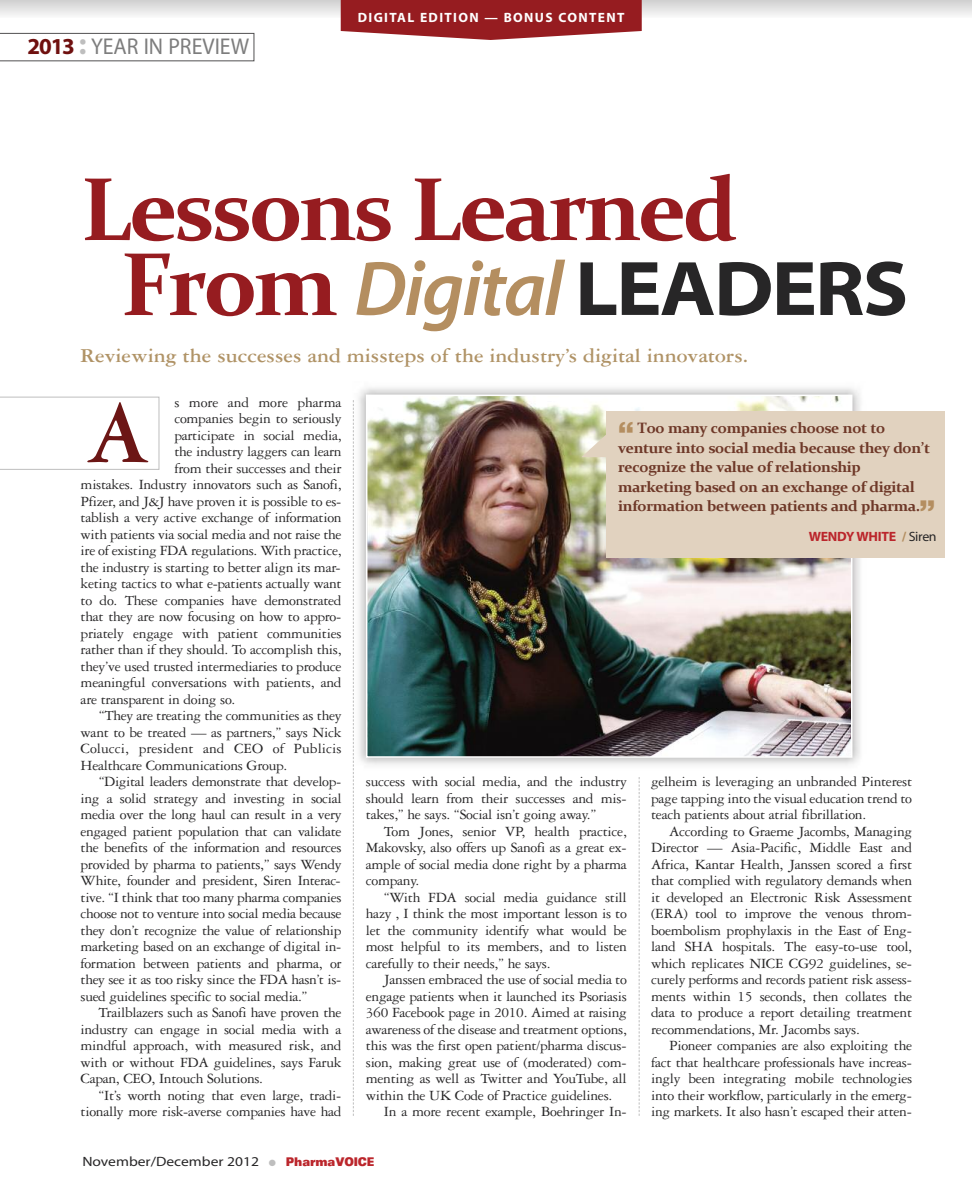
<style>
.page{position:relative;width:972px;height:1188px;background:#fff}
.page>*{position:absolute;margin:0;border:0;box-sizing:border-box;transform-origin:0 0}
.t1{font:700 90.6px "Garamond Three";color:#6c1615}
.t2{font:700 90px "Constantia";letter-spacing:-.04em;color:#961c20}
.t3{font:78px "Myriad MM It 565 wt 600 wd";letter-spacing:-.025em;color:#b48e60}
.t4{font:22.95px "Myriad MM 400 wt 600 wd";color:#7d7d7d;scale:.95 1}
.t5{font:700 21px "Garamond Three";color:#b09366}
.t6{font:15px/16.5px "Garamond Three";letter-spacing:-.02em;color:#272627;text-align:justify}
.t7{font:700 15px/19.5px "Constantia";letter-spacing:-.025em;color:#6e3828}
.t8{font:15px "Garamond Three";color:#272627}
.t9{font:13.5px "Myriad MM 400 wt 600 wd";color:#272627;scale:1.15 1}
.t10{font:13.5px "Myriad MM 700 wt 600 wd";letter-spacing:.1em;color:#fff}
.t11{font:13.5px "Myriad MM 700 wt 600 wd";letter-spacing:-.02em;color:#bb262c}
.s1{font-family:"Myriad MM 700 wt 600 wd";color:#6f100f}
.s2{font-family:"Myriad MM 700 wt 600 wd";font-size:30px;color:#bebebe}
.s3{font-family:"Constantia";font-weight:700;font-size:90px;color:#961c20}
.s4{font-family:"Myriad MM 215 wt 700 wd";color:#272627}
.s5{font-family:"Helvetica";font-weight:900;font-size:30px;color:#b48e60}
.s6{color:#b48e60}
.s7{font-family:"Myriad MM 400 wt 600 wd";color:#272627}
.s8{color:#bebebe}
.s9{font-family:"Univers";font-weight:900;font-stretch:expanded;font-size:12px;color:#bb262c}
</style>
<div class="page">
<svg style="left:0;top:0;width:972px;height:18px"></svg>
<svg style="left:341px;top:0;width:301px;height:40px;background:#a13539"></svg>
<svg style="left:0;top:33px;width:254px;height:28px"></svg>
<svg style="left:0;top:397px;width:159px;height:73px"></svg>
<img style="left:358px;top:388px;width:509px;height:377px">
<img style="left:369px;top:398px;width:480px;height:357px">
<div style="left:366px;top:395px;width:486px;height:363px;border:2px solid #fff"></div>
<div style="left:606px;top:411px;width:339px;height:146px;background:#e1d2bf"></div>
<svg style="left:581px;top:428px;width:25px;height:29px"></svg>
<svg style="left:353px;top:400px;width:1px;height:716px"></svg>
<svg style="left:639px;top:777px;width:1px;height:339px"></svg>
<h3 class="t4" style="left:28px;top:38px;width:235px"><span class="s1">2013</span> <span class="s2">:</span> YEAR IN PREVIEW</h3>
<p class="t10" style="left:358px;top:12px;width:268px">DIGITAL EDITION — BONUS CONTENT</p>
<h2 class="t2" style="left:81px;top:154px;width:659px">Lessons Learned</h2>
<h3 class="t3" style="left:121px;top:260px;width:789px"><span class="s3">From</span> Digital <span class="s4">LEADERS</span></h3>
<h3 class="t5" style="left:81px;top:348px;width:669px">Reviewing the successes and missteps of the industry’s digital innovators.</h3>
<p class="t6" style="left:174px;top:395px;width:169px">s more and more pharma</p>
<p class="t6" style="left:174px;top:412px;width:169px">companies begin to seriously</p>
<p class="t6" style="left:174px;top:428px;width:169px">participate in social media,</p>
<p class="t6" style="left:174px;top:445px;width:169px">the industry laggers can learn</p>
<p class="t6" style="left:174px;top:461px;width:169px">from their successes and their</p>
<p class="t6" style="left:81px;top:478px;width:263px">mistakes. Industry innovators such as Sanofi,</p>
<p class="t6" style="left:81px;top:494px;width:262px">Pfizer, and J&amp;J have proven it is possible to es-</p>
<p class="t6" style="left:81px;top:511px;width:262px">tablish a very active exchange of information</p>
<p class="t6" style="left:81px;top:527px;width:263px">with patients via social media and not raise the</p>
<p class="t6" style="left:81px;top:544px;width:262px">ire of existing FDA regulations. With practice,</p>
<p class="t6" style="left:81px;top:560px;width:262px">the industry is starting to better align its mar-</p>
<p class="t6" style="left:81px;top:577px;width:263px">keting tactics to what e-patients actually want</p>
<p class="t6" style="left:81px;top:593px;width:263px">to do. These companies have demonstrated</p>
<p class="t6" style="left:81px;top:610px;width:262px">that they are now focusing on how to appro-</p>
<p class="t6" style="left:81px;top:626px;width:263px">priately engage with patient communities</p>
<p class="t6" style="left:81px;top:643px;width:262px">rather than if they should. To accomplish this,</p>
<p class="t6" style="left:81px;top:659px;width:263px">they’ve used trusted intermediaries to produce</p>
<p class="t6" style="left:81px;top:676px;width:263px">meaningful conversations with patients, and</p>
<p class="t6" style="left:81px;top:692px;width:156px">are transparent in doing so.</p>
<p class="t6" style="left:99px;top:709px;width:244px">“They are treating the communities as they</p>
<p class="t6" style="left:81px;top:725px;width:263px">want to be treated — as partners,” says Nick</p>
<p class="t8" style="left:81px;top:744px;width:263px">Colucci, president and CEO of Publicis</p>
<p class="t6" style="left:81px;top:758px;width:208px">Healthcare Communications Group.</p>
<p class="t6" style="left:99px;top:775px;width:244px">“Digital leaders demonstrate that develop-</p>
<p class="t6" style="left:81px;top:791px;width:263px">ing a solid strategy and investing in social</p>
<p class="t6" style="left:81px;top:808px;width:262px">media over the long haul can result in a very</p>
<p class="t6" style="left:81px;top:824px;width:262px">engaged patient population that can validate</p>
<p class="t6" style="left:81px;top:841px;width:263px">the benefits of the information and resources</p>
<p class="t6" style="left:81px;top:857px;width:262px">provided by pharma to patients,” says Wendy</p>
<p class="t6" style="left:81px;top:874px;width:262px">White, founder and president, Siren Interac-</p>
<p class="t6" style="left:81px;top:890px;width:263px">tive. “I think that too many pharma companies</p>
<p class="t6" style="left:81px;top:907px;width:262px">choose not to venture into social media because</p>
<p class="t6" style="left:81px;top:923px;width:262px">they don’t recognize the value of relationship</p>
<p class="t6" style="left:81px;top:940px;width:262px">marketing based on an exchange of digital in-</p>
<p class="t6" style="left:81px;top:956px;width:263px">formation between patients and pharma, or</p>
<p class="t6" style="left:81px;top:973px;width:262px">they see it as too risky since the FDA hasn’t is-</p>
<p class="t6" style="left:81px;top:989px;width:229px">sued guidelines specific to social media.”</p>
<p class="t6" style="left:99px;top:1006px;width:244px">Trailblazers such as Sanofi have proven the</p>
<p class="t6" style="left:81px;top:1022px;width:262px">industry can engage in social media with a</p>
<p class="t6" style="left:81px;top:1039px;width:262px">mindful approach, with measured risk, and</p>
<p class="t6" style="left:81px;top:1055px;width:262px">with or without FDA guidelines, says Faruk</p>
<p class="t6" style="left:81px;top:1072px;width:184px">Capan, CEO, Intouch Solutions.</p>
<p class="t6" style="left:99px;top:1088px;width:244px">“It’s worth noting that even large, tradi-</p>
<p class="t6" style="left:81px;top:1105px;width:262px">tionally more risk-averse companies have had</p>
<h1 class="t1" style="left:85px;top:404px;width:67px">A</h1>
<p class="t7" style="left:618px;top:418px;width:319px"><span class="s5">“</span> Too many companies choose not to venture into social media because they don’t recognize the value of relationship marketing based on an exchange of digital information between patients and pharma.<span class="s5">”</span></p>
<p class="t11" style="left:809px;top:532px;width:129px">WENDY WHITE <span class="s6">/</span> <span class="s7">Siren</span></p>
<p class="t6" style="left:651px;top:775px;width:263px">gelheim is leveraging an unbranded Pinterest page tapping into the visual education trend to teach patients about atrial fibrillation.</p>
<p class="t6" style="left:651px;top:824px;width:263px;text-indent:18px">According to Graeme Jacombs, Managing Director — Asia-Pacific, Middle East and Africa, Kantar Health, Janssen scored a first that complied with regulatory demands when it developed an Electronic Risk Assessment (ERA) tool to improve the venous throm&shy;boembolism prophylaxis in the East of Eng&shy;land SHA hospitals. The easy-to-use tool, which replicates NICE CG92 guidelines, se&shy;curely performs and records patient risk assess&shy;ments within 15 seconds, then collates the data to produce a report detailing treatment recommendations, Mr. Jacombs says.</p>
<p class="t6" style="left:651px;top:1039px;width:263px;text-indent:18px">Pioneer companies are also exploiting the fact that healthcare professionals have increas&shy;ingly been integrating mobile technologies into their workflow, particularly in the emerg&shy;ing markets. It also hasn’t escaped their atten-</p>
<p class="t6" style="left:366px;top:775px;width:263px">success with social media, and the industry should learn from their successes and mis&shy;takes,” he says. “Social isn’t going away.”</p>
<p class="t6" style="left:366px;top:824px;width:263px;text-indent:18px">Tom Jones, senior VP, health practice, Makovsky, also offers up Sanofi as a great ex&shy;ample of social media done right by a pharma company.</p>
<p class="t6" style="left:366px;top:890px;width:263px;text-indent:18px">“With FDA social media guidance still hazy , I think the most important lesson is to let the community identify what would be most helpful to its members, and to listen carefully to their needs,” he says.</p>
<p class="t6" style="left:384px;top:973px;width:244px">Janssen embraced the use of social media to</p>
<p class="t6" style="left:366px;top:989px;width:263px">engage patients when it launched its Psoriasis</p>
<p class="t6" style="left:366px;top:1006px;width:262px">360 Facebook page in 2010. Aimed at raising</p>
<p class="t6" style="left:366px;top:1022px;width:262px">awareness of the disease and treatment options,</p>
<p class="t6" style="left:366px;top:1039px;width:262px">this was the first open patient/pharma discus-</p>
<p class="t6" style="left:366px;top:1055px;width:262px">sion, making great use of (moderated) com-</p>
<p class="t6" style="left:366px;top:1072px;width:263px">menting as well as Twitter and YouTube, all</p>
<p class="t6" style="left:366px;top:1088px;width:248px">within the UK Code of Practice guidelines.</p>
<p class="t6" style="left:384px;top:1105px;width:244px">In a more recent example, Boehringer In-</p>
<p class="t9" style="left:82px;top:1157px;width:256px">November/December 2012 <span class="s8">●</span> <span class="s9">PharmaVOICE</span></p>
</div>
